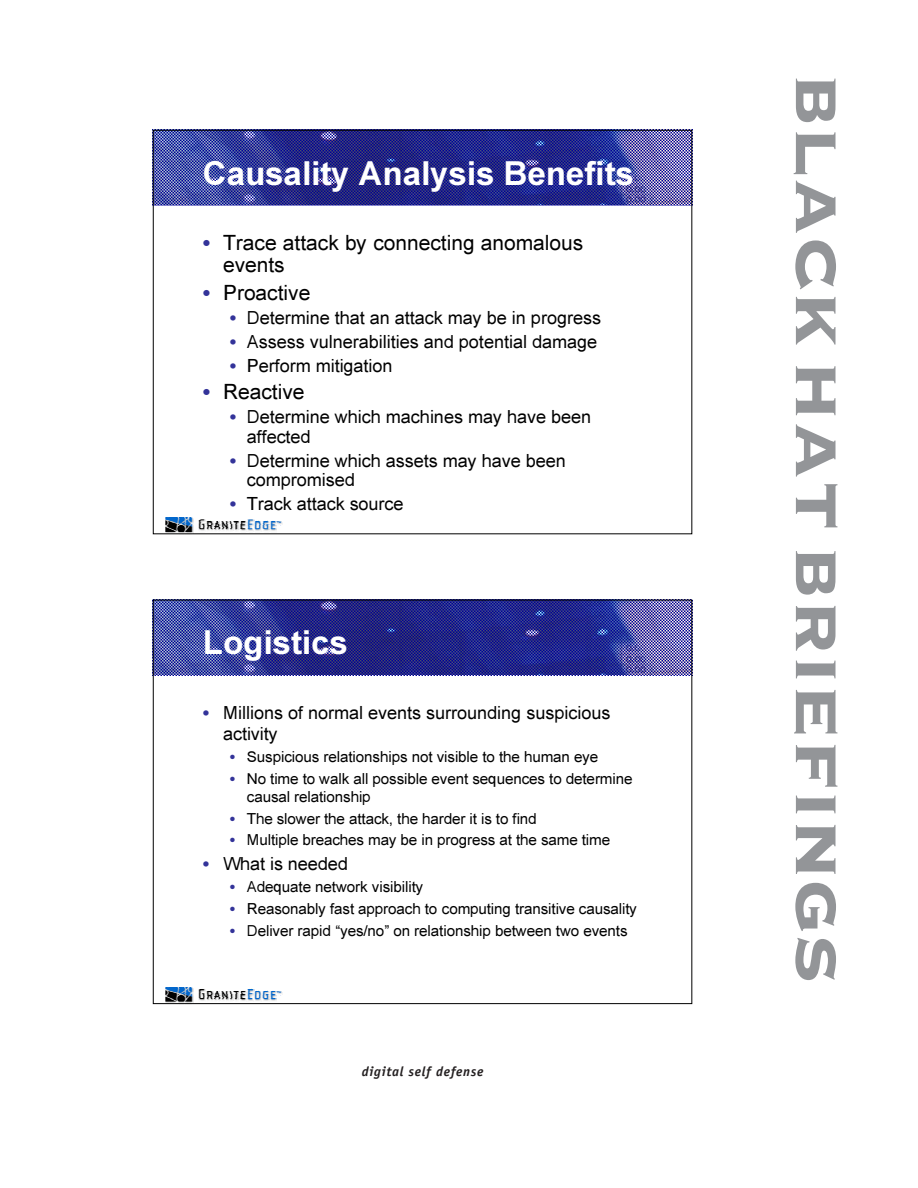
<style>
.page{position:relative;width:918px;height:1188px;background:#fff}
.page>*{position:absolute;margin:0;border:0;box-sizing:border-box;transform-origin:0 0}
.t1{font:90px "Copperplate Thirty Three BC";color:#939598}
.t2{font:33.15px "Arial Bold MS+T42+TVMWLI";color:#fff}
.t3{font:20.85px/22.6px "Arial MS+T42+HBKDQY";color:#000}
.t4{font:18px/19.5px "Arial MS+T42+HBKDQY";color:#000}
.t5{font:15.15px/18px "Arial MS+T42+HBKDQY";letter-spacing:-.005em;color:#000}
.t6{font:italic 700 13.5px "Officina Sans";letter-spacing:.055em;color:#231f20}
.s1{font-family:"Times Roman+T42+GYOGXP";color:#339}
</style>
<div class="page">
<svg style="left:166px;top:518px;width:116px;height:17px"></svg>
<svg style="left:155px;top:130px;width:538px;height:76px;background:#353a94"></svg>
<svg style="left:166px;top:987px;width:116px;height:18px"></svg>
<svg style="left:153px;top:599px;width:540px;height:77px;background:#343992"></svg>
<h2 class="t2" style="left:203px;top:160px;width:432px">Causality Analysis Benefits</h2>
<h3 class="t3" style="left:223px;top:233px;width:362px;text-indent:-20px"><span class="s1">•</span> Trace attack by connecting anomalous events</h3>
<h3 class="t3" style="left:203px;top:283px;width:109px"><span class="s1">•</span> Proactive</h3>
<p class="t4" style="left:230px;top:310px;width:373px"><span class="s1">•</span> Determine that an attack may be in progress</p>
<p class="t4" style="left:230px;top:334px;width:369px"><span class="s1">•</span> Assess vulnerabilities and potential damage</p>
<p class="t4" style="left:230px;top:357px;width:164px"><span class="s1">•</span> Perform mitigation</p>
<h3 class="t3" style="left:203px;top:382px;width:103px"><span class="s1">•</span> Reactive</h3>
<p class="t4" style="left:247px;top:409px;width:346px;text-indent:-17px"><span class="s1">•</span> Determine which machines may have been affected</p>
<p class="t4" style="left:247px;top:452px;width:321px;text-indent:-17px"><span class="s1">•</span> Determine which assets may have been compromised</p>
<p class="t4" style="left:230px;top:495px;width:175px"><span class="s1">•</span> Track attack source</p>
<h2 class="t2" style="left:203px;top:630px;width:146px">Logistics</h2>
<p class="t4" style="left:223px;top:703px;width:389px;line-height:21.6px;text-indent:-20px"><span class="s1">•</span> Millions of normal events surrounding suspicious activity</p>
<p class="t5" style="left:230px;top:749px;width:370px"><span class="s1">•</span> Suspicious relationships not visible to the human eye</p>
<p class="t5" style="left:247px;top:771px;width:387px;text-indent:-17px"><span class="s1">•</span> No time to walk all possible event sequences to determine causal relationship</p>
<p class="t5" style="left:230px;top:811px;width:308px"><span class="s1">•</span> The slower the attack, the harder it is to find</p>
<p class="t5" style="left:230px;top:832px;width:382px"><span class="s1">•</span> Multiple breaches may be in progress at the same time</p>
<p class="t4" style="left:203px;top:856px;width:146px"><span class="s1">•</span> What is needed</p>
<p class="t5" style="left:230px;top:879px;width:195px"><span class="s1">•</span> Adequate network visibility</p>
<p class="t5" style="left:230px;top:901px;width:409px"><span class="s1">•</span> Reasonably fast approach to computing transitive causality</p>
<p class="t5" style="left:230px;top:923px;width:399px"><span class="s1">•</span> Deliver rapid “yes/no” on relationship between two events</p>
<p class="t6" style="left:362px;top:1066px;width:123px">digital self defense</p>
<h1 class="t1" style="left:880px;top:72px;width:914px;rotate:90deg">blackhatbriefings</h1>
</div>
